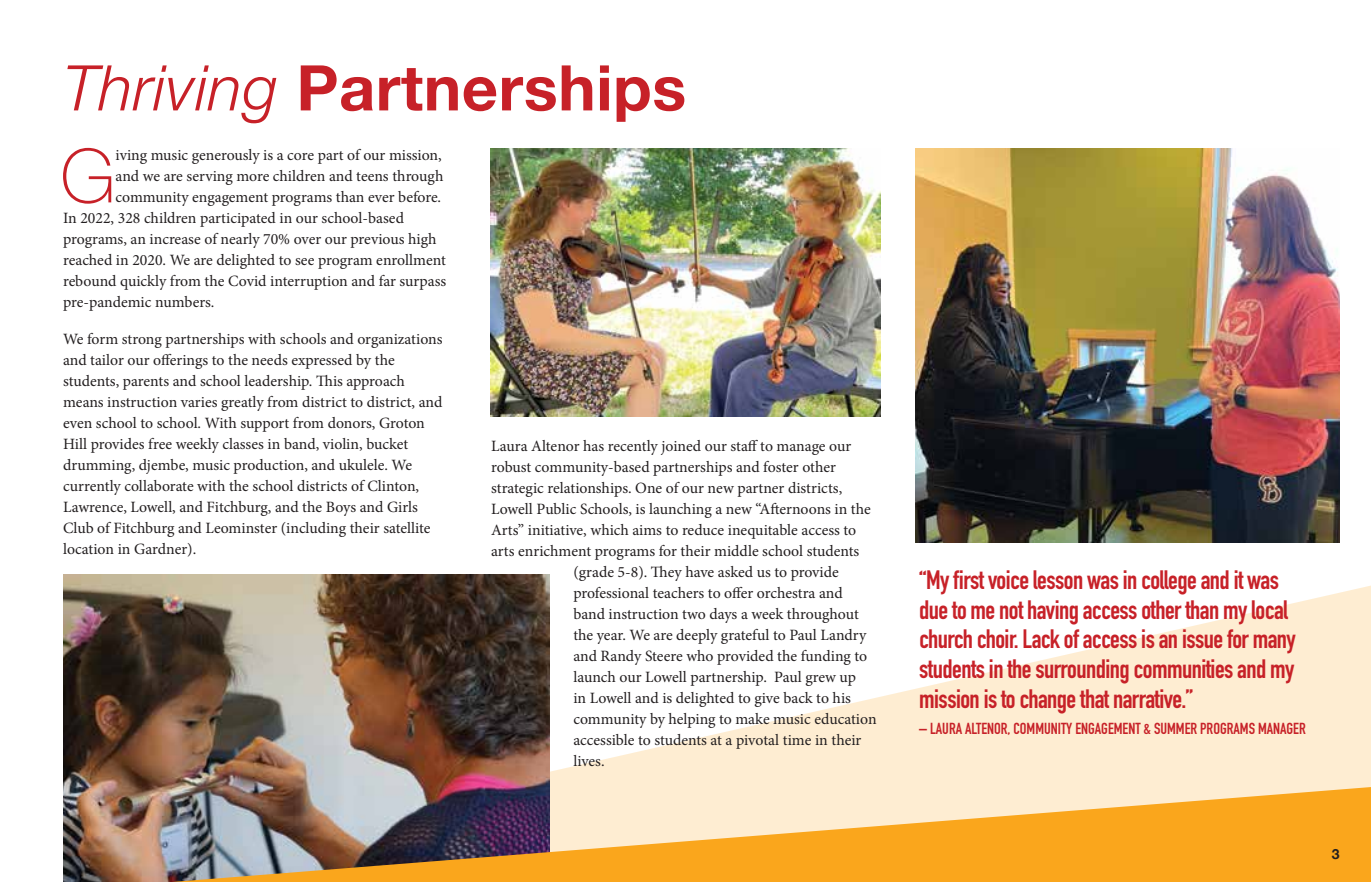
<style>
.page{position:relative;width:1371px;height:882px;background:#fff}
.page>*{position:absolute;margin:0;border:0;box-sizing:border-box;transform-origin:0 0}
.t1{font:100 74.55px "Helvetica Neue";color:#c72128}
.t2{font:700 63px "Helvetica Neue";letter-spacing:.01em;color:#c72128}
.t3{font:700 26.25px/29.8px "DIN Condensed";letter-spacing:-.02em;color:#c72128}
.t4{font:15.75px/21px "Minion Pro";letter-spacing:-.005em;color:#231f20}
.t5{font:700 15.75px "DIN Condensed";color:#c72128}
.t6{font:700 14px "Helvetica Neue";color:#231f20}
.s1{font-weight:300;font-style:italic}
</style>
<div class="page">
<svg style="left:549px;top:575px;width:821px;height:212px;fill:#feedd2"></svg>
<img style="left:63px;top:575px;width:486px;height:307px">
<svg style="left:172px;top:787px;width:1198px;height:95px;background:#d6a65e"></svg>
<img style="left:490px;top:149px;width:390px;height:268px">
<img style="left:915px;top:149px;width:424px;height:394px">
<h2 class="t2" style="left:63px;top:39px;width:624px"><span class="s1">Thriving</span> Partnerships</h2>
<h1 class="t1" style="left:60px;top:119px;width:57px">G</h1>
<p class="t4" style="left:115px;top:145px;width:328px">iving music generously is a core part of our mission,</p>
<p class="t4" style="left:115px;top:166px;width:329px">and we are serving more children and teens through</p>
<p class="t4" style="left:115px;top:187px;width:327px">community engagement programs than ever before.</p>
<p class="t4" style="left:63px;top:208px;width:342px">In 2022, 328 children participated in our school-based</p>
<p class="t4" style="left:63px;top:229px;width:375px">programs, an increase of nearly 70% over our previous high</p>
<p class="t4" style="left:63px;top:250px;width:384px">reached in 2020. We are delighted to see program enrollment</p>
<p class="t4" style="left:63px;top:271px;width:385px">rebound quickly from the Covid interruption and far surpass</p>
<p class="t4" style="left:63px;top:292px;width:153px">pre-pandemic numbers.</p>
<p class="t4" style="left:63px;top:329px;width:381px">We form strong partnerships with schools and organizations and tailor our offerings to the needs expressed by the students, parents and school leadership. This approach means instruction varies greatly from district to district, and even school to school. With support from donors, Groton Hill provides free weekly classes in band, violin, bucket drumming, djembe, music production, and ukulele. We currently collaborate with the school districts of Clinton, Lawrence, Lowell, and Fitchburg, and the Boys and Girls Club of Fitchburg and Leominster (including their satellite location in Gardner).</p>
<p class="t4" style="left:491px;top:435px;width:361px">Laura Altenor has recently joined our staff to manage our</p>
<p class="t4" style="left:491px;top:456px;width:346px">robust community-based partnerships and foster other</p>
<p class="t4" style="left:491px;top:477px;width:352px">strategic relationships. One of our new partner districts,</p>
<p class="t4" style="left:491px;top:498px;width:381px">Lowell Public Schools, is launching a new “Afternoons in the</p>
<p class="t4" style="left:491px;top:519px;width:366px">Arts” initiative, which aims to reduce inequitable access to</p>
<p class="t4" style="left:491px;top:540px;width:370px">arts enrichment programs for their middle school students</p>
<p class="t4" style="left:573px;top:561px;width:267px">(grade 5-8). They have asked us to provide</p>
<p class="t4" style="left:573px;top:582px;width:271px">professional teachers to offer orchestra and</p>
<p class="t4" style="left:573px;top:603px;width:287px">band instruction two days a week throughout</p>
<p class="t4" style="left:573px;top:624px;width:294px">the year. We are deeply grateful to Paul Landry</p>
<p class="t4" style="left:573px;top:645px;width:295px">and Randy Steere who provided the funding to</p>
<p class="t4" style="left:573px;top:666px;width:284px">launch our Lowell partnership. Paul grew up</p>
<p class="t4" style="left:573px;top:687px;width:279px">in Lowell and is delighted to give back to his</p>
<p class="t4" style="left:573px;top:708px;width:305px">community by helping to make music education</p>
<p class="t4" style="left:573px;top:729px;width:289px">accessible to students at a pivotal time in their</p>
<p class="t4" style="left:573px;top:750px;width:33px">lives.</p>
<h3 class="t3" style="left:919px;top:565px;width:378px">“My first voice lesson was in college and it was due to me not having access other than my local church choir. Lack of access is an issue for many students in the surrounding communities and my mission is to change that narrative.”</h3>
<p class="t5" style="left:919px;top:718px;width:388px">– LAURA ALTENOR, COMMUNITY ENGAGEMENT &amp; SUMMER PROGRAMS MANAGER</p>
<p class="t6" style="left:1331px;top:843px;width:9px">3</p>
</div>
